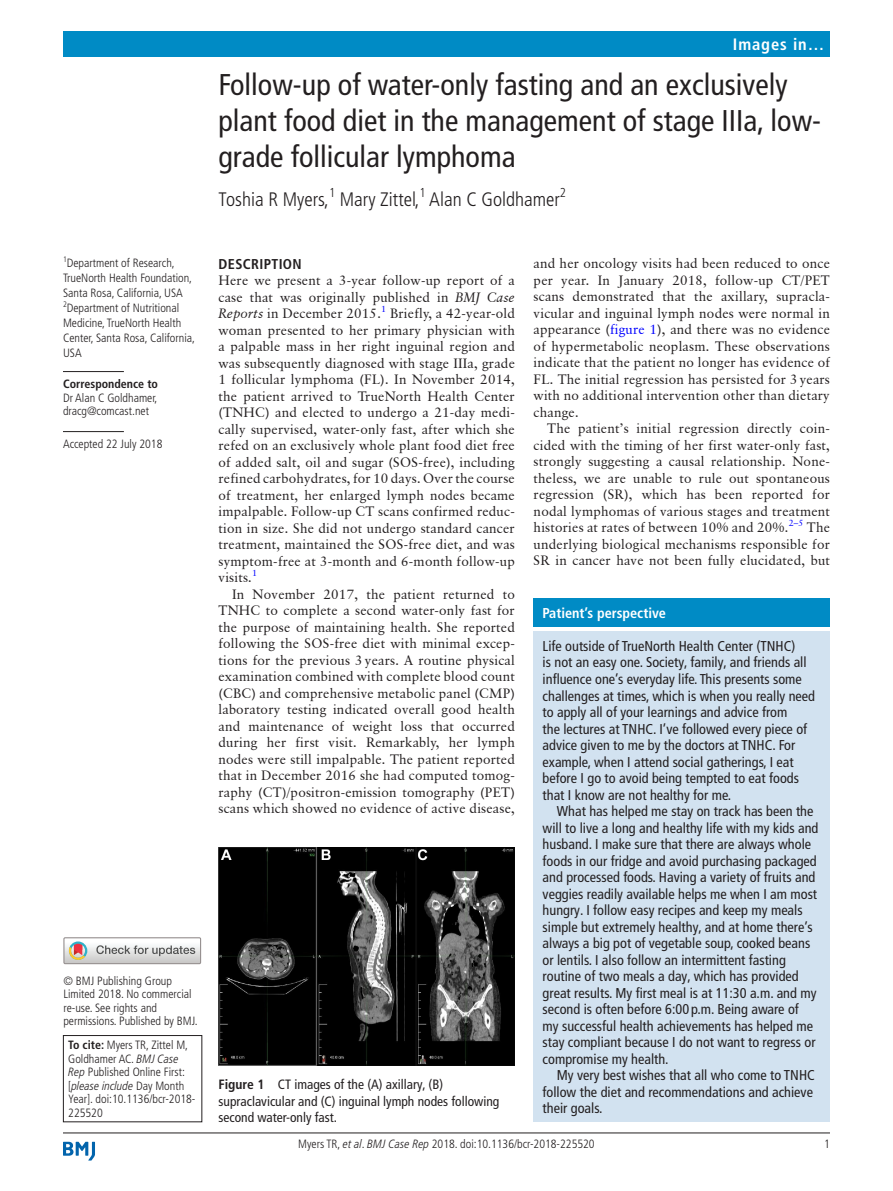
<style>
.page{position:relative;width:893px;height:1191px;background:#fff}
.page>*{position:absolute;margin:0;border:0;box-sizing:border-box;transform-origin:0 0}
.t1{font:condensed 30px/36px "Frutiger LT Pro";color:#231f20}
.t2{font:300 condensed 19.5px "Frutiger LT Pro";color:#231f20}
.t3{font:700 condensed 16.5px "Frutiger LT Std";letter-spacing:.055em;color:#fff}
.t4{font:condensed 14.25px/16.5px "Frutiger LT Pro";color:#231f20}
.t5{font:700 condensed 14.25px "Frutiger LT Pro";color:#fff}
.t6{font:700 condensed 14.25px "Frutiger LT Pro";letter-spacing:.025em;color:#231f20}
.t7{font:13.5px/16.5px "Classical Garamond BT";letter-spacing:.015em;color:#231f20;text-align:justify}
.t8{font:condensed 13.5px/16.5px "Frutiger LT Pro";color:#231f20}
.t9{font:300 condensed 12px/13.5px "Frutiger LT Pro";color:#231f20}
.t10{font:700 condensed 12px "Frutiger LT Pro";color:#231f20}
.s1{font-weight:700}
.s2{font-style:italic}
.s3{color:#00f}
</style>
<div class="page">
<hr style="left:63px;top:1132px;width:767px;height:1px;background:#231f20">
<svg style="left:63px;top:1141px;width:32px;height:19px"></svg>
<div style="left:63px;top:31px;width:767px;height:25px;background:#008bc5"></div>
<div style="left:63px;top:1035px;width:139px;height:87px;border:1px solid #231f20"></div>
<hr style="left:63px;top:371px;width:61px;height:1px;background:#231f20">
<hr style="left:63px;top:431px;width:61px;height:1px;background:#231f20">
<div style="left:63px;top:937px;width:138px;height:27px;border:1px solid #969090"></div>
<svg style="left:64px;top:937px;width:137px;height:26px"></svg>
<img style="left:219px;top:847px;width:296px;height:218px">
<div style="left:534px;top:598px;width:296px;height:29px;background:#008bc5"></div>
<div style="left:534px;top:631px;width:296px;height:491px;background:#d2e2f0"></div>
<p class="t9" style="left:63px;top:255px;width:133px;line-height:15px"><sup>1</sup>Department of Research,<br>TrueNorth Health Foundation,<br>Santa Rosa, California, USA<br><sup>2</sup>Department of Nutritional<br>Medicine, TrueNorth Health<br>Center, Santa Rosa, California,<br>USA</p>
<p class="t10" style="left:63px;top:377px;width:97px">Correspondence to</p>
<p class="t9" style="left:63px;top:391px;width:96px">Dr Alan C Goldhamer, dracg@comcast.net</p>
<p class="t9" style="left:63px;top:438px;width:101px">Accepted 22 July 2018</p>
<p class="t9" style="left:63px;top:973px;width:136px">© BMJ Publishing Group<br>Limited 2018. No commercial re-use. See rights and permissions. Published by BMJ.</p>
<p class="t9" style="left:68px;top:1038px;width:129px"><span class="s1">To cite:</span> Myers TR, Zittel M,<br>Goldhamer AC. <span class="s2">BMJ Case<br>Rep</span> Published Online First: [<span class="s2">please include</span> Day Month<br>Year]. doi:10.1136/bcr-2018-<br>225520</p>
<p class="t3" style="left:733px;top:34px;width:93px">Images in…</p>
<h1 class="t1" style="left:219px;top:66px;width:604px">Follow-up of water-only fasting and an exclusively plant food diet in the management of stage IIIa, low&shy;grade follicular lymphoma</h1>
<h2 class="t2" style="left:219px;top:188px;width:349px">Toshia R Myers,<sup>1</sup> Mary Zittel,<sup>1</sup> Alan C Goldhamer<sup>2</sup></h2>
<p class="t6" style="left:219px;top:255px;width:85px">Description</p>
<p class="t7" style="left:219px;top:272px;width:298px">Here we present a 3-year follow-up report of a case that was originally published in <span class="s2">BMJ Case Reports</span> in December 2015.<sup>1</sup> Briefly, a 42-year-old woman presented to her primary physician with a palpable mass in her right inguinal region and was subsequently diagnosed with stage IIIa, grade 1 follicular lymphoma (FL). In November 2014, the patient arrived to TrueNorth Health Center (TNHC) and elected to undergo a 21-day medi&shy;cally supervised, water-only fast, after which she refed on an exclusively whole plant food diet free of added salt, oil and sugar (SOS-free), including refined carbohydrates, for 10 days. Over the course of treatment, her enlarged lymph nodes became impalpable. Follow-up CT scans confirmed reduc&shy;tion in size. She did not undergo standard cancer treatment, maintained the SOS-free diet, and was symptom-free at 3-month and 6-month follow-up visits.<sup>1</sup></p>
<p class="t7" style="left:219px;top:585px;width:298px;text-indent:14px">In November 2017, the patient returned to TNHC to complete a second water-only fast for the purpose of maintaining health. She reported following the SOS-free diet with minimal excep&shy;tions for the previous 3 years. A routine physical examination combined with complete blood count (CBC) and comprehensive metabolic panel (CMP) laboratory testing indicated overall good health and maintenance of weight loss that occurred during her first visit. Remarkably, her lymph nodes were still impalpable. The patient reported that in December 2016 she had computed tomog&shy;raphy (CT)/positron-emission tomography (PET) scans which showed no evidence of active disease,</p>
<p class="t8" style="left:219px;top:1076px;width:282px"><span class="s1">Figure 1</span> CT images of the (A) axillary, (B) supraclavicular and (C) inguinal lymph nodes following second water-only fast.</p>
<p class="t7" style="left:534px;top:255px;width:298px">and her oncology visits had been reduced to once per year. In January 2018, follow-up CT/PET scans demonstrated that the axillary, supracla&shy;vicular and inguinal lymph nodes were normal in appearance (<span class="s3">figure 1</span>), and there was no evidence of hypermetabolic neoplasm. These observations indicate that the patient no longer has evidence of FL. The initial regression has persisted for 3 years with no additional intervention other than dietary change.</p>
<p class="t7" style="left:534px;top:420px;width:298px;text-indent:14px">The patient’s initial regression directly coin&shy;cided with the timing of her first water-only fast, strongly suggesting a causal relationship. None&shy;theless, we are unable to rule out spontaneous regression (SR), which has been reported for nodal lymphomas of various stages and treatment histories at rates of between 10% and 20%.<sup>2–5</sup> The underlying biological mechanisms responsible for SR in cancer have not been fully elucidated, but</p>
<p class="t5" style="left:543px;top:605px;width:125px">Patient’s perspective</p>
<p class="t4" style="left:543px;top:638px;width:274px">Life outside of TrueNorth Health Center (TNHC)<br>is not an easy one. Society, family, and friends all influence one’s everyday life. This presents some challenges at times, which is when you really need to apply all of your learnings and advice from<br>the lectures at TNHC. I’ve followed every piece of advice given to me by the doctors at TNHC. For example, when I attend social gatherings, I eat before I go to avoid being tempted to eat foods that I know are not healthy for me.</p>
<p class="t4" style="left:543px;top:803px;width:277px;text-indent:14px">What has helped me stay on track has been the will to live a long and healthy life with my kids and husband. I make sure that there are always whole foods in our fridge and avoid purchasing packaged and processed foods. Having a variety of fruits and veggies readily available helps me when I am most hungry. I follow easy recipes and keep my meals simple but extremely healthy, and at home there’s always a big pot of vegetable soup, cooked beans or lentils. I also follow an intermittent fasting routine of two meals a day, which has provided great results. My first meal is at 11:30 a.m. and my second is often before 6:00 p.m. Being aware of my successful health achievements has helped me stay compliant because I do not want to regress or compromise my health.</p>
<p class="t4" style="left:543px;top:1067px;width:274px;text-indent:14px">My very best wishes that all who come to TNHC follow the diet and recommendations and achieve their goals.</p>
<p class="t9" style="left:298px;top:1136px;width:298px">Myers TR, <span class="s2">et al</span>. <span class="s2">BMJ Case Rep</span> 2018. doi:10.1136/bcr-2018-225520</p>
<p class="t9" style="left:824px;top:1136px;width:7px">1</p>
</div>
